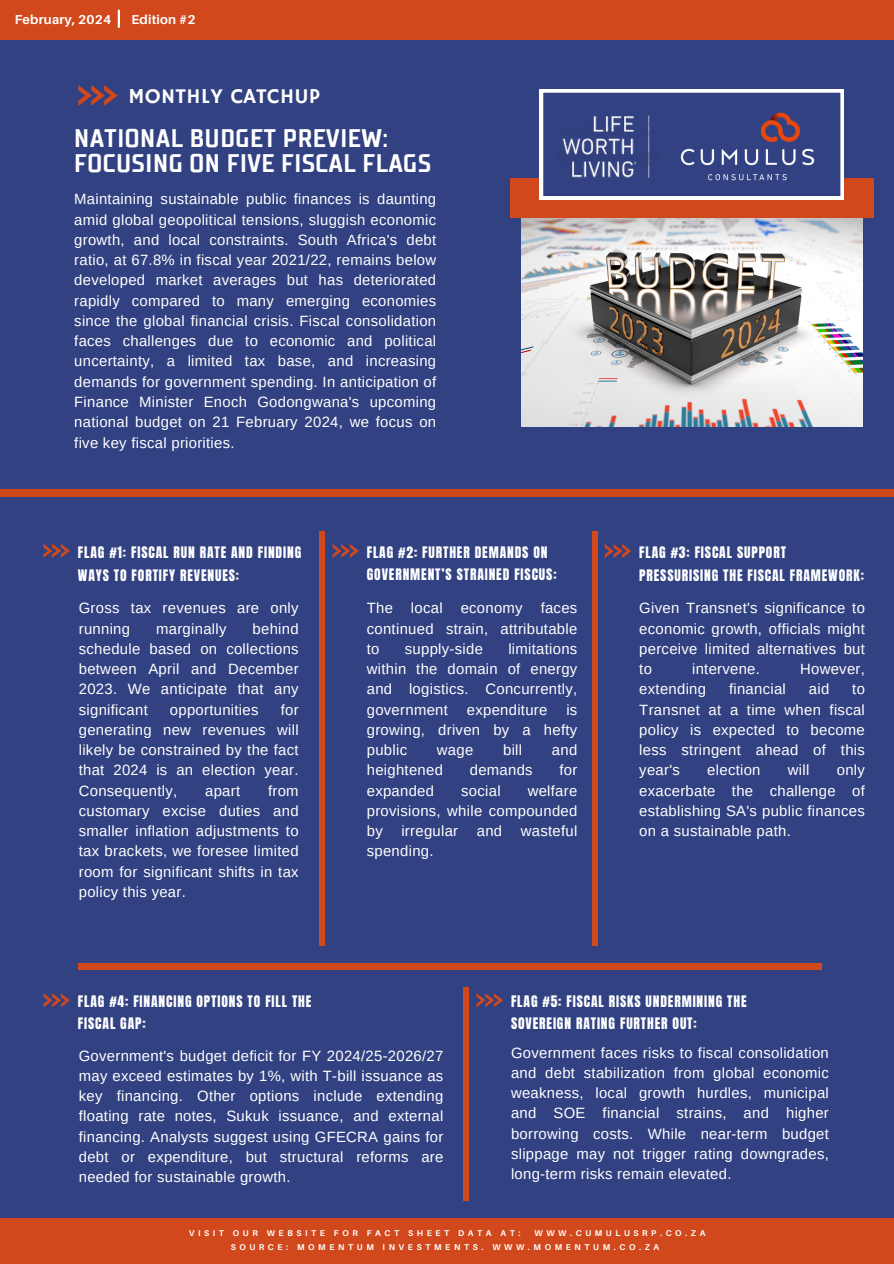
<style>
.page{position:relative;width:894px;height:1264px;background:#fff}
.page>*{position:absolute;margin:0;border:0;box-sizing:border-box;transform-origin:0 0}
.t1{font:700 25.35px/24.8px "TT Supermolot Condensed";letter-spacing:.025em;color:#fff}
.t2{font:21.3px "Hammersmith One";letter-spacing:.015em;color:#fff}
.t3{font:14.85px/20.2px "Arimo";letter-spacing:.02em;color:#fff;text-align:justify}
.t4{font:13.5px/22.5px "Anton";letter-spacing:.065em;color:#fff}
.t5{font:700 12.9px "Aileron";letter-spacing:.015em;color:#fff}
.t6{font:700 8.4px "Aileron";letter-spacing:.425em;color:#fff}
</style>
<div class="page">
<div style="left:0;top:0;width:893px;height:1263px;background:#314181"></div>
<div style="left:0;top:489px;width:893px;height:7px;background:#d1481d"></div>
<svg style="left:332px;top:544px;width:26px;height:13px"></svg>
<svg style="left:78px;top:85px;width:40px;height:21px"></svg>
<div style="left:0;top:0;width:893px;height:39px;background:#d1481d"></div>
<svg style="left:43px;top:544px;width:27px;height:14px"></svg>
<div style="left:318px;top:531px;width:6px;height:415px;background:#d1481d"></div>
<div style="left:78px;top:963px;width:743px;height:6px;background:#d1481d"></div>
<img style="left:521px;top:218px;width:341px;height:208px">
<div style="left:510px;top:178px;width:363px;height:40px;background:#d1481d"></div>
<div style="left:591px;top:531px;width:6px;height:415px;background:#d1481d"></div>
<svg style="left:604px;top:544px;width:27px;height:14px"></svg>
<svg style="left:118px;top:11px;width:2px;height:16px"></svg>
<svg style="left:539px;top:89px;width:304px;height:110px"></svg>
<img style="left:558px;top:106px;width:100px;height:80px">
<img style="left:676px;top:110px;width:142px;height:72px">
<div style="left:0;top:1217px;width:893px;height:46px;background:#d1481d"></div>
<svg style="left:43px;top:993px;width:27px;height:14px"></svg>
<svg style="left:476px;top:993px;width:27px;height:14px"></svg>
<div style="left:462px;top:987px;width:6px;height:213px;background:#d1481d"></div>
<h5 class="t5" style="left:15px;top:11px;width:98px">February, 2024</h5>
<h3 class="t5" style="left:131px;top:11px;width:66px">Edition #2</h3>
<p class="t2" style="left:128px;top:84px;width:193px">MONTHLY CATCHUP</p>
<p class="t1" style="left:74px;top:125px;width:358px">NATIONAL BUDGET PREVIEW:<br>FOCUSING ON FIVE FISCAL FLAGS</p>
<p class="t3" style="left:74px;top:189px;width:363px">Maintaining sustainable public finances is daunting amid global geopolitical tensions, sluggish economic growth, and local constraints. South Africa's debt ratio, at 67.8% in fiscal year 2021/22, remains below developed market averages but has deteriorated rapidly compared to many emerging economies since the global financial crisis. Fiscal consolidation faces challenges due to economic and political uncertainty, a limited tax base, and increasing demands for government spending. In anticipation of Finance Minister Enoch Godongwana's upcoming national budget on 21 February 2024, we focus on five key fiscal priorities.</p>
<h3 class="t4" style="left:367px;top:541px;width:191px">FLAG #2: FURTHER DEMANDS ON<br>GOVERNMENT’S STRAINED FISCUS:</h3>
<h4 class="t4" style="left:78px;top:541px;width:225px">FLAG #1: FISCAL RUN RATE AND FINDING<br>WAYS TO FORTIFY REVENUES:</h4>
<p class="t4" style="left:639px;top:541px;width:226px">FLAG #3: FISCAL SUPPORT<br>PRESSURISING THE FISCAL FRAMEWORK:</p>
<h4 class="t3" style="left:79px;top:598px;width:221px">Gross tax revenues are only running</h4>
<h4 class="t3" style="left:79px;top:618px;width:221px;text-indent:174px">behind schedule based on collections between April and December 2023. We anticipate that any significant</h4>
<h4 class="t3" style="left:156px;top:618px;width:72px">marginally</h4>
<h4 class="t3" style="left:170px;top:699px;width:90px">opportunities</h4>
<h4 class="t3" style="left:79px;top:699px;width:221px;text-indent:202px">for generating new revenues will likely be constrained by the fact that 2024 is an election year.<br>Consequently,</h4>
<h4 class="t3" style="left:79px;top:780px;width:221px;text-indent:189px">from customary excise duties and smaller inflation adjustments to tax brackets, we foresee limited room for significant shifts in tax policy this year.</h4>
<h4 class="t3" style="left:205px;top:780px;width:36px">apart</h4>
<p class="t3" style="left:367px;top:598px;width:212px">The local economy faces continued strain, attributable to</p>
<p class="t3" style="left:367px;top:638px;width:212px;text-indent:141px">limitations within the domain of energy and logistics. Concurrently, government</p>
<p class="t3" style="left:405px;top:638px;width:80px">supply-side</p>
<p class="t3" style="left:367px;top:699px;width:212px;text-indent:199px">is growing, driven by a hefty public</p>
<p class="t3" style="left:466px;top:699px;width:82px">expenditure</p>
<p class="t3" style="left:437px;top:739px;width:38px">wage</p>
<p class="t3" style="left:503px;top:739px;width:21px">bill</p>
<p class="t3" style="left:552px;top:739px;width:27px">and</p>
<p class="t3" style="left:367px;top:760px;width:78px">heightened</p>
<p class="t3" style="left:469px;top:760px;width:64px">demands</p>
<p class="t3" style="left:559px;top:760px;width:19px">for</p>
<p class="t3" style="left:367px;top:780px;width:69px">expanded</p>
<p class="t3" style="left:461px;top:780px;width:41px">social</p>
<p class="t3" style="left:367px;top:780px;width:212px;text-indent:161px">welfare provisions, while compounded by</p>
<p class="t3" style="left:401px;top:820px;width:58px">irregular</p>
<p class="t3" style="left:476px;top:820px;width:27px">and</p>
<p class="t3" style="left:520px;top:820px;width:58px">wasteful</p>
<p class="t3" style="left:367px;top:841px;width:68px">spending.</p>
<p class="t3" style="left:639px;top:598px;width:227px">Given Transnet's significance to economic growth, officials might perceive limited alternatives but to</p>
<p class="t3" style="left:692px;top:658px;width:69px">intervene.</p>
<p class="t3" style="left:799px;top:658px;width:66px">However,</p>
<p class="t3" style="left:639px;top:679px;width:68px">extending</p>
<p class="t3" style="left:728px;top:679px;width:58px">financial</p>
<p class="t3" style="left:808px;top:679px;width:22px">aid</p>
<p class="t3" style="left:639px;top:679px;width:227px;text-indent:213px">to Transnet at a time when fiscal policy is expected to become less stringent ahead of this year's</p>
<p class="t3" style="left:639px;top:760px;width:227px;text-indent:197px">only exacerbate the challenge of establishing SA's public finances on a sustainable path.</p>
<p class="t3" style="left:707px;top:760px;width:55px">election</p>
<p class="t3" style="left:787px;top:760px;width:23px">will</p>
<h3 class="t4" style="left:78px;top:990px;width:235px">FLAG #4: FINANCING OPTIONS TO FILL THE<br>FISCAL GAP:</h3>
<h4 class="t4" style="left:511px;top:990px;width:237px">FLAG #5: FISCAL RISKS UNDERMINING THE<br>SOVEREIGN RATING FURTHER OUT:</h4>
<p class="t3" style="left:511px;top:1042px;width:319px">Government faces risks to fiscal consolidation and debt stabilization from global economic weakness, local growth hurdles, municipal and SOE financial strains, and higher borrowing costs. While near-term budget slippage may not trigger rating downgrades, long-term risks remain elevated.</p>
<h1 class="t3" style="left:79px;top:1045px;width:366px">Government's budget deficit for FY 2024/25-2026/27 may exceed estimates by 1%, with T-bill issuance as key financing. Other options include extending floating rate notes, Sukuk issuance, and external financing. Analysts suggest using GFECRA gains for debt or expenditure, but structural reforms are needed for sustainable growth.</h1>
<h4 class="t6" style="left:189px;top:1227px;width:333px">VISIT OUR WEBSITE FOR FACT SHEET DATA AT:</h4>
<h4 class="t6" style="left:534px;top:1227px;width:172px">WWW.CUMULUSRP.CO.ZA</h4>
<p class="t6" style="left:231px;top:1241px;width:430px">SOURCE: MOMENTUM INVESTMENTS. WWW.MOMENTUM.CO.ZA</p>
</div>
